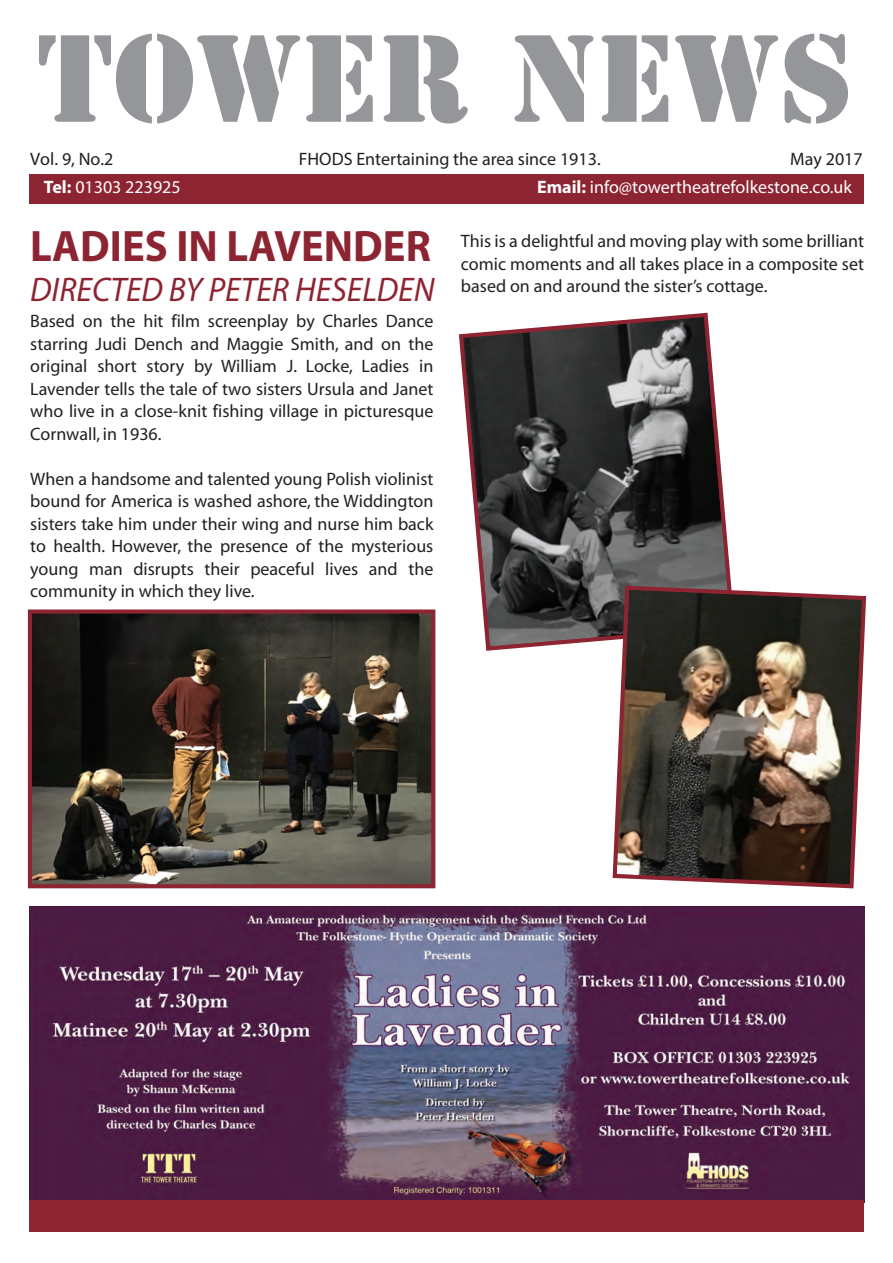
<style>
.page{position:relative;width:893px;height:1263px;background:#fff}
.page>*{position:absolute;margin:0;border:0;box-sizing:border-box;transform-origin:0 0}
.t1{font:700 44.25px "Myriad Pro";color:#8d2431;scale:.96 1}
.t2{font:italic 34.2px "Myriad Pro";color:#8d2431;scale:.96 1}
.t3{font:18px/22.5px "Myriad";color:#231f20;text-align:justify}
.t4{font:18px "Myriad Pro";color:#fff}
.t5{font:18px "Myriad Pro";color:#231f20}
.t6{font:600 18px "Foundry Sans";color:#211e1e}
.s1{font-weight:700}
</style>
<div class="page">
<img style="left:30px;top:907px;width:834px;height:293px">
<svg style="left:39px;top:34px;width:261px;height:89px"></svg>
<svg style="left:306px;top:35px;width:67px;height:87px"></svg>
<svg style="left:384px;top:35px;width:84px;height:88px"></svg>
<svg style="left:515px;top:35px;width:78px;height:87px"></svg>
<svg style="left:602px;top:35px;width:67px;height:87px"></svg>
<svg style="left:675px;top:35px;width:103px;height:87px"></svg>
<svg style="left:785px;top:34px;width:63px;height:89px"></svg>
<div style="left:30px;top:174px;width:834px;height:30px;background:#8d2431"></div>
<div style="left:30px;top:1200px;width:834px;height:31px;background:#8d2431"></div>
<svg style="left:33px;top:614px;width:397px;height:269px;background:#3e3931"></svg>
<div style="left:28px;top:609px;width:407px;height:279px;border:4px solid #8d2431"></div>
<svg style="left:458px;top:312px;width:273px;height:339px;background:#5d595a"></svg>
<img style="left:611px;top:583px;width:256px;height:306px">
<p class="t5" style="left:299px;top:148px;width:303px">FHODS Entertaining the area since 1913.</p>
<p class="t6" style="left:30px;top:148px;width:85px">Vol. 9, No.2</p>
<p class="t6" style="left:790px;top:148px;width:74px">May 2017</p>
<p class="t4" style="left:44px;top:176px;width:138px"><span class="s1">Tel:</span> 01303 223925</p>
<p class="t4" style="left:537px;top:176px;width:316px"><span class="s1">Email:</span> info@towertheatrefolkestone.co.uk</p>
<h1 class="t1" style="left:30px;top:217px;width:419px">LADIES IN LAVENDER</h1>
<h2 class="t2" style="left:30px;top:269px;width:423px">DIRECTED BY PETER HESELDEN</h2>
<p class="t3" style="left:30px;top:311px;width:405px">Based on the hit film screenplay by Charles Dance starring Judi Dench and Maggie Smith, and on the original short story by William J. Locke, Ladies in Lavender tells the tale of two sisters Ursula and Janet who live in a close-knit fishing village in picturesque Cornwall, in 1936.</p>
<p class="t3" style="left:30px;top:468px;width:405px">When a handsome and talented young Polish violinist bound for America is washed ashore, the Widdington sisters take him under their wing and nurse him back to health. However, the presence of the mysterious young man disrupts their peaceful lives and the community in which they live.</p>
<p class="t3" style="left:461px;top:231px;width:405px">This is a delightful and moving play with some brilliant comic moments and all takes place in a composite set based on and around the sister’s cottage.</p>
</div>
